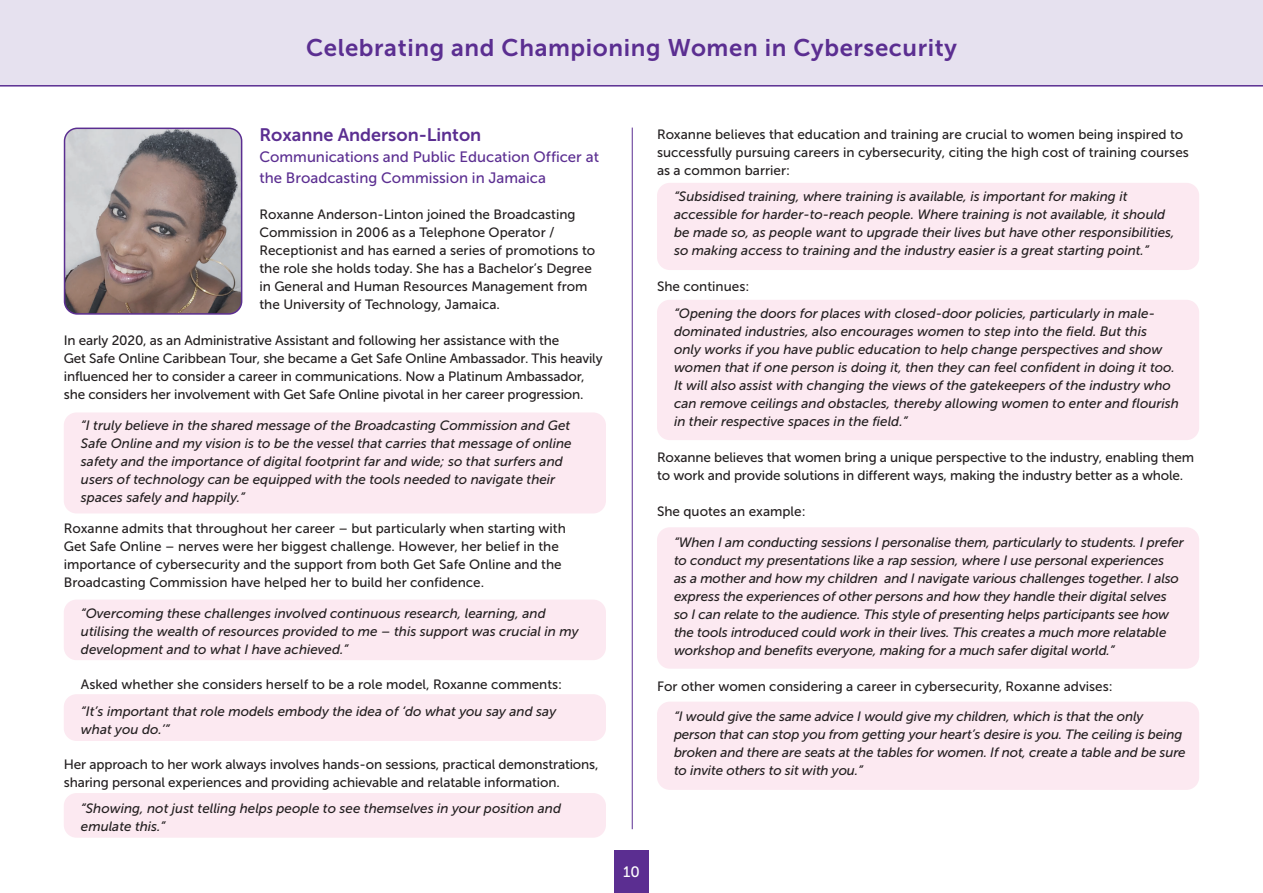
<style>
.page{position:relative;width:1263px;height:893px;background:#fff}
.page>*{position:absolute;margin:0;border:0;box-sizing:border-box;transform-origin:0 0}
.t1{font:24px "Museo Sans 700";letter-spacing:.025em;color:#5b2e91}
.t2{font:18px "Museo Sans 700";color:#5b2e91}
.t3{font:15px/21px "Museo Sans 500";color:#5b2e91}
.t4{font:15px "Museo Sans 500";color:#fff}
.t5{font:italic 13.5px/18px "Museo Sans 500";color:#231f20}
.t6{font:13.5px/18px "Museo Sans 500";color:#231f20}
</style>
<div class="page">
<div style="left:0;top:0;width:1263px;height:85px;background:#e6e1ef"></div>
<hr style="left:0;top:85px;width:1263px;height:2px;background:#5b2e91">
<div style="left:614px;top:850px;width:34px;height:43px;background:#5b2e91"></div>
<hr style="left:632px;top:128px;width:1px;height:701px;background:#5b2e91">
<div style="left:64px;top:412px;width:542px;height:101px;background:#fce9f1;border-radius:13px"></div>
<div style="left:657px;top:183px;width:542px;height:87px;background:#fce9f1;border-radius:13px"></div>
<div style="left:657px;top:300px;width:542px;height:140px;background:#fce9f1;border-radius:13px"></div>
<div style="left:657px;top:527px;width:542px;height:142px;background:#fce9f1;border-radius:13px"></div>
<div style="left:657px;top:702px;width:542px;height:88px;background:#fce9f1;border-radius:13px"></div>
<div style="left:64px;top:600px;width:542px;height:60px;background:#fce9f1;border-radius:13px"></div>
<div style="left:64px;top:694px;width:542px;height:47px;background:#fce9f1;border-radius:13px"></div>
<div style="left:64px;top:793px;width:542px;height:45px;background:#fce9f1;border-radius:13px"></div>
<img style="left:65px;top:128px;width:177px;height:186px;border-radius:13px">
<div style="left:64px;top:128px;width:178px;height:187px;border:2px solid #5b2e91;border-radius:13px"></div>
<h1 class="t1" style="left:306px;top:39px;width:652px">Celebrating and Championing Women in Cybersecurity</h1>
<h2 class="t2" style="left:259px;top:128px;width:223px">Roxanne Anderson-Linton</h2>
<p class="t3" style="left:259px;top:148px;width:341px">Communications and Public Education Officer at the Broadcasting Commission in Jamaica</p>
<p class="t6" style="left:259px;top:207px;width:337px">Roxanne Anderson-Linton joined the Broadcasting Commission in 2006 as a Telephone Operator / Receptionist and has earned a series of promotions to the role she holds today. She has a Bachelor’s Degree in General and Human Resources Management from the University of Technology, Jamaica.</p>
<p class="t6" style="left:64px;top:333px;width:540px">In early 2020, as an Administrative Assistant and following her assistance with the<br>Get Safe Online Caribbean Tour, she became a Get Safe Online Ambassador. This heavily influenced her to consider a career in communications. Now a Platinum Ambassador, she considers her involvement with Get Safe Online pivotal in her career progression.</p>
<p class="t5" style="left:81px;top:417px;width:492px">“I truly believe in the shared message of the Broadcasting Commission and Get Safe Online and my vision is to be the vessel that carries that message of online safety and the importance of digital footprint far and wide; so that surfers and users of technology can be equipped with the tools needed to navigate their spaces safely and happily.”</p>
<p class="t6" style="left:64px;top:520px;width:504px">Roxanne admits that throughout her career – but particularly when starting with Get Safe Online – nerves were her biggest challenge. However, her belief in the importance of cybersecurity and the support from both Get Safe Online and the Broadcasting Commission have helped her to build her confidence.</p>
<p class="t5" style="left:81px;top:605px;width:499px">“Overcoming these challenges involved continuous research, learning, and utilising the wealth of resources provided to me – this support was crucial in my development and to what I have achieved.”</p>
<p class="t6" style="left:81px;top:676px;width:483px">Asked whether she considers herself to be a role model, Roxanne comments:</p>
<p class="t5" style="left:81px;top:703px;width:477px">“It’s important that role models embody the idea of ‘do what you say and say what you do.’”</p>
<p class="t6" style="left:64px;top:756px;width:536px">Her approach to her work always involves hands-on sessions, practical demonstrations, sharing personal experiences and providing achievable and relatable information.</p>
<p class="t5" style="left:81px;top:800px;width:482px">“Showing, not just telling helps people to see themselves in your position and emulate this.”</p>
<p class="t6" style="left:657px;top:126px;width:533px">Roxanne believes that education and training are crucial to women being inspired to successfully pursuing careers in cybersecurity, citing the high cost of training courses as a common barrier:</p>
<p class="t5" style="left:674px;top:189px;width:502px">“Subsidised training, where training is available, is important for making it accessible for harder-to-reach people. Where training is not available, it should be made so, as people want to upgrade their lives but have other responsibilities, so making access to training and the industry easier is a great starting point.”</p>
<p class="t6" style="left:657px;top:279px;width:94px">She continues:</p>
<p class="t5" style="left:674px;top:305px;width:506px">“Opening the doors for places with closed-door policies, particularly in male&shy;dominated industries, also encourages women to step into the field. But this<br>only works if you have public education to help change perspectives and show women that if one person is doing it, then they can feel confident in doing it too.<br>It will also assist with changing the views of the gatekeepers of the industry who can remove ceilings and obstacles, thereby allowing women to enter and flourish in their respective spaces in the field.”</p>
<p class="t6" style="left:657px;top:449px;width:539px">Roxanne believes that women bring a unique perspective to the industry, enabling them to work and provide solutions in different ways, making the industry better as a whole.</p>
<p class="t6" style="left:657px;top:503px;width:150px">She quotes an example:</p>
<p class="t5" style="left:674px;top:534px;width:511px">“When I am conducting sessions I personalise them, particularly to students. I prefer to conduct my presentations like a rap session, where I use personal experiences<br>as a mother and how my children and I navigate various challenges together. I also express the experiences of other persons and how they handle their digital selves so I can relate to the audience. This style of presenting helps participants see how the tools introduced could work in their lives. This creates a much more relatable workshop and benefits everyone, making for a much safer digital world.”</p>
<p class="t6" style="left:657px;top:678px;width:457px">For other women considering a career in cybersecurity, Roxanne advises:</p>
<p class="t5" style="left:674px;top:709px;width:513px">“I would give the same advice I would give my children, which is that the only person that can stop you from getting your heart’s desire is you. The ceiling is being broken and there are seats at the tables for women. If not, create a table and be sure to invite others to sit with you.”</p>
<p class="t4" style="left:623px;top:867px;width:18px">10</p>
</div>
